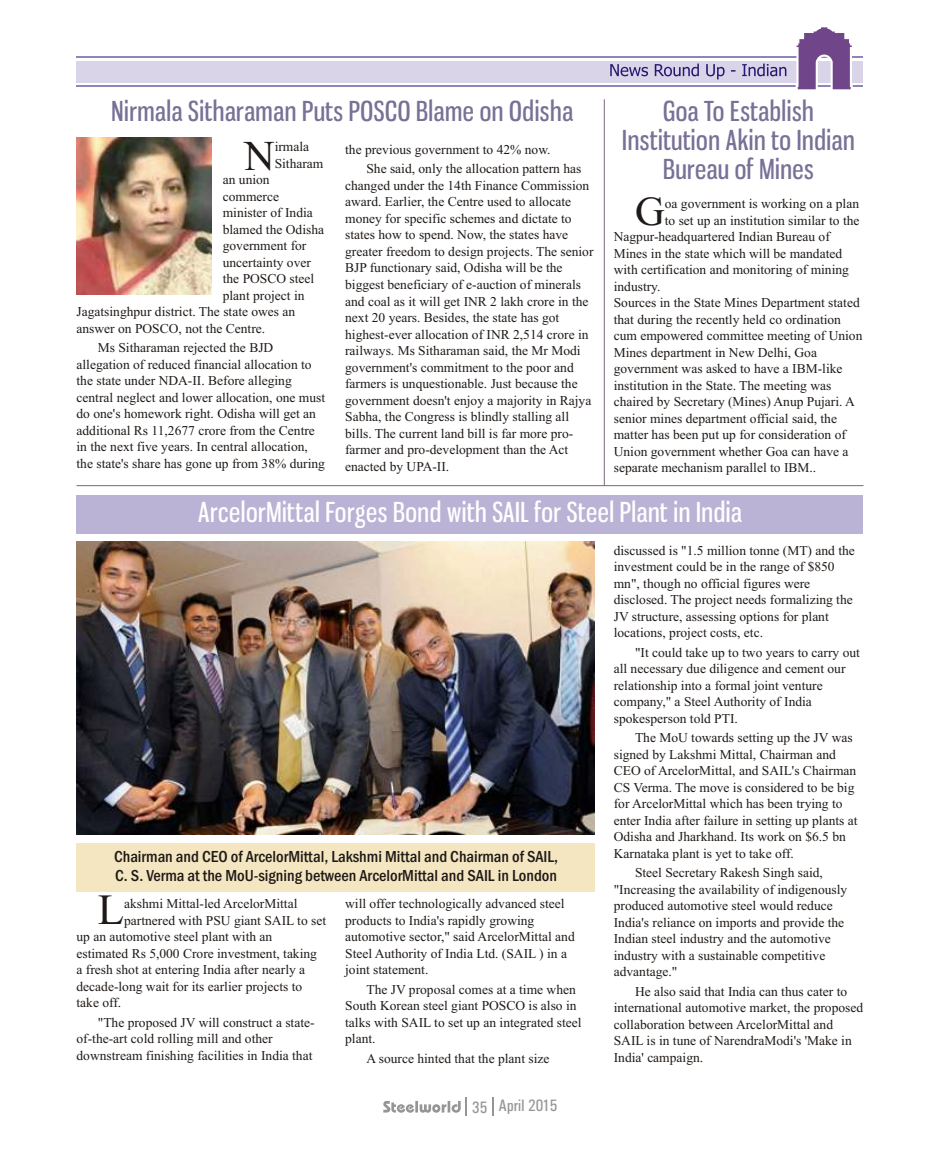
<style>
.page{position:relative;width:940px;height:1174px;background:#fff}
.page>*{position:absolute;margin:0;border:0;box-sizing:border-box;transform-origin:0 0}
.t1{font:43.05px "Times New Roman";color:#1f1a17}
.t2{font:42.45px "Times New Roman";color:#1f1a17}
.t3{font:41.25px "Times New Roman";color:#1f1a17}
.t4{font:27px/29.1px "Gnuolane Free";letter-spacing:.02em;color:#787096;text-align:center}
.t5{font:27px "Gnuolane Free";letter-spacing:.02em;color:#fff}
.t6{font:16.65px "Univers Condensed";color:#969494}
.t7{font:500 condensed 16.5px/18.8px "Franklin Gothic";color:#1f1a17}
.t8{font:13.5px/16.5px "Times New Roman";color:#1f1a17}
</style>
<div class="page">
<hr style="left:77px;top:85px;width:786px;height:2px;background:#8f85b8">
<hr style="left:77px;top:56px;width:786px;height:2px;background:#8f85b8">
<div style="left:77px;top:61px;width:786px;height:21px;background:#d9d4e8"></div>
<svg style="left:610px;top:64px;width:176px;height:15px"></svg>
<svg style="left:794px;top:27px;width:60px;height:63px"></svg>
<hr style="left:77px;top:485px;width:786px;height:1px;background:#7d667a">
<svg style="left:383px;top:1097px;width:84px;height:19px"></svg>
<svg style="left:492px;top:1097px;width:1px;height:19px"></svg>
<div style="left:77px;top:495px;width:786px;height:38px;background:#bab3d6"></div>
<img style="left:77px;top:541px;width:518px;height:293px">
<div style="left:77px;top:842px;width:518px;height:49px;background:#f5e6c2"></div>
<hr style="left:604px;top:99px;width:1px;height:386px;background:#7d667a">
<img style="left:77px;top:137px;width:135px;height:157px">
<h3 class="t4" style="left:111px;top:98px;width:463px">Nirmala Sitharaman Puts POSCO Blame on Odisha</h3>
<p class="t8" style="left:275px;top:140px;width:36px">irmala</p>
<h2 class="t2" style="left:244px;top:141px;width:32px">N</h2>
<p class="t8" style="left:366px;top:141px;width:216px;line-height:19.5px;text-indent:-21px">the previous government to 42% now.<br>She said, only the allocation pattern has</p>
<p class="t8" style="left:345px;top:178px;width:250px">changed under the 14th Finance Commission award. Earlier, the Centre used to allocate money for specific schemes and dictate to states how to spend. Now, the states have greater freedom to design projects. The senior BJP functionary said, Odisha will be the biggest beneficiary of e-auction of minerals and coal as it will get INR 2 lakh crore in the next 20 years. Besides, the state has got highest-ever allocation of INR 2,514 crore in railways. Ms Sitharaman said, the Mr Modi government's commitment to the poor and farmers is unquestionable. Just because the government doesn't enjoy a majority in Rajya Sabha, the Congress is blindly stalling all bills. The current land bill is far more pro&shy;farmer and pro-development than the Act enacted by UPA-II.</p>
<p class="t8" style="left:275px;top:156px;width:50px">Sitharam</p>
<p class="t8" style="left:223px;top:173px;width:48px">an union</p>
<p class="t8" style="left:223px;top:189px;width:58px">commerce</p>
<p class="t8" style="left:223px;top:206px;width:91px">minister of India</p>
<p class="t8" style="left:223px;top:222px;width:103px">blamed the Odisha</p>
<p class="t8" style="left:223px;top:239px;width:85px">government for</p>
<p class="t8" style="left:223px;top:255px;width:90px">uncertainty over</p>
<p class="t8" style="left:223px;top:272px;width:93px">the POSCO steel</p>
<p class="t8" style="left:223px;top:288px;width:83px">plant project in</p>
<p class="t8" style="left:77px;top:305px;width:220px">Jagatsinghpur district. The state owes an</p>
<p class="t8" style="left:77px;top:321px;width:190px">answer on POSCO, not the Centre.</p>
<p class="t8" style="left:77px;top:341px;width:250px;text-indent:21px">Ms Sitharaman rejected the BJD allegation of reduced financial allocation to the state under NDA-II. Before alleging central neglect and lower allocation, one must do one's homework right. Odisha will get an additional Rs 11,2677 crore from the Centre in the next five years. In central allocation, the state's share has gone up from 38% during</p>
<h3 class="t4" style="left:622px;top:98px;width:234px">Goa To Establish<br>Institution Akin to Indian<br>Bureau of Mines</h3>
<p class="t8" style="left:665px;top:197px;width:196px">oa government is working on a plan</p>
<h3 class="t3" style="left:635px;top:196px;width:31px">G</h3>
<p class="t8" style="left:614px;top:213px;width:250px;text-indent:51px">to set up an institution similar to the Nagpur-headquartered Indian Bureau of Mines in the state which will be mandated with certification and monitoring of mining industry.<br>Sources in the State Mines Department stated that during the recently held co ordination cum empowered committee meeting of Union Mines department in New Delhi, Goa government was asked to have a IBM-like institution in the State. The meeting was chaired by Secretary (Mines) Anup Pujari. A senior mines department official said, the matter has been put up for consideration of Union government whether Goa can have a separate mechanism parallel to IBM..</p>
<h3 class="t5" style="left:198px;top:500px;width:545px">ArcelorMittal Forges Bond with SAIL for Steel Plant in India</h3>
<p class="t7" style="left:114px;top:848px;width:446px">Chairman and CEO of ArcelorMittal, Lakshmi Mittal and Chairman of SAIL,<br>C. S. Verma at the MoU-signing between ArcelorMittal and SAIL in London</p>
<h1 class="t1" style="left:98px;top:894px;width:28px">L</h1>
<p class="t8" style="left:124px;top:896px;width:175px">akshmi Mittal-led ArcelorMittal</p>
<p class="t8" style="left:77px;top:913px;width:251px;text-indent:48px">partnered with PSU giant SAIL to set up an automotive steel plant with an estimated Rs 5,000 Crore investment, taking a fresh shot at entering India after nearly a decade-long wait for its earlier projects to take off.</p>
<p class="t8" style="left:77px;top:1015px;width:239px;text-indent:21px">"The proposed JV will construct a state&shy;of-the-art cold rolling mill and other downstream finishing facilities in India that</p>
<p class="t8" style="left:345px;top:896px;width:231px">will offer technologically advanced steel products to India's rapidly growing automotive sector," said ArcelorMittal and Steel Authority of India Ltd. (SAIL ) in a joint statement.</p>
<p class="t8" style="left:345px;top:982px;width:238px;text-indent:21px">The JV proposal comes at a time when<br>South Korean steel giant POSCO is also in talks with SAIL to set up an integrated steel plant.</p>
<p class="t8" style="left:366px;top:1051px;width:184px">A source hinted that the plant size</p>
<p class="t6" style="left:472px;top:1099px;width:87px">35 April 2015</p>
<p class="t8" style="left:614px;top:543px;width:243px">discussed is "1.5 million tonne (MT) and the investment could be in the range of $850 mn", though no official figures were disclosed. The project needs formalizing the JV structure, assessing options for plant locations, project costs, etc.</p>
<p class="t8" style="left:614px;top:645px;width:248px;text-indent:21px">"It could take up to two years to carry out all necessary due diligence and cement our relationship into a formal joint venture company," a Steel Authority of India spokesperson told PTI.</p>
<p class="t8" style="left:614px;top:730px;width:245px;text-indent:21px">The MoU towards setting up the JV was signed by Lakshmi Mittal, Chairman and CEO of ArcelorMittal, and SAIL's Chairman CS Verma. The move is considered to be big for ArcelorMittal which has been trying to enter India after failure in setting up plants at Odisha and Jharkhand. Its work on $6.5 bn Karnataka plant is yet to take off.</p>
<p class="t8" style="left:614px;top:865px;width:235px;text-indent:21px">Steel Secretary Rakesh Singh said, "Increasing the availability of indigenously produced automotive steel would reduce India's reliance on imports and provide the Indian steel industry and the automotive industry with a sustainable competitive advantage."</p>
<p class="t8" style="left:614px;top:984px;width:251px;text-indent:21px">He also said that India can thus cater to international automotive market, the proposed collaboration between ArcelorMittal and SAIL is in tune of NarendraModi's 'Make in India' campaign.</p>
</div>
